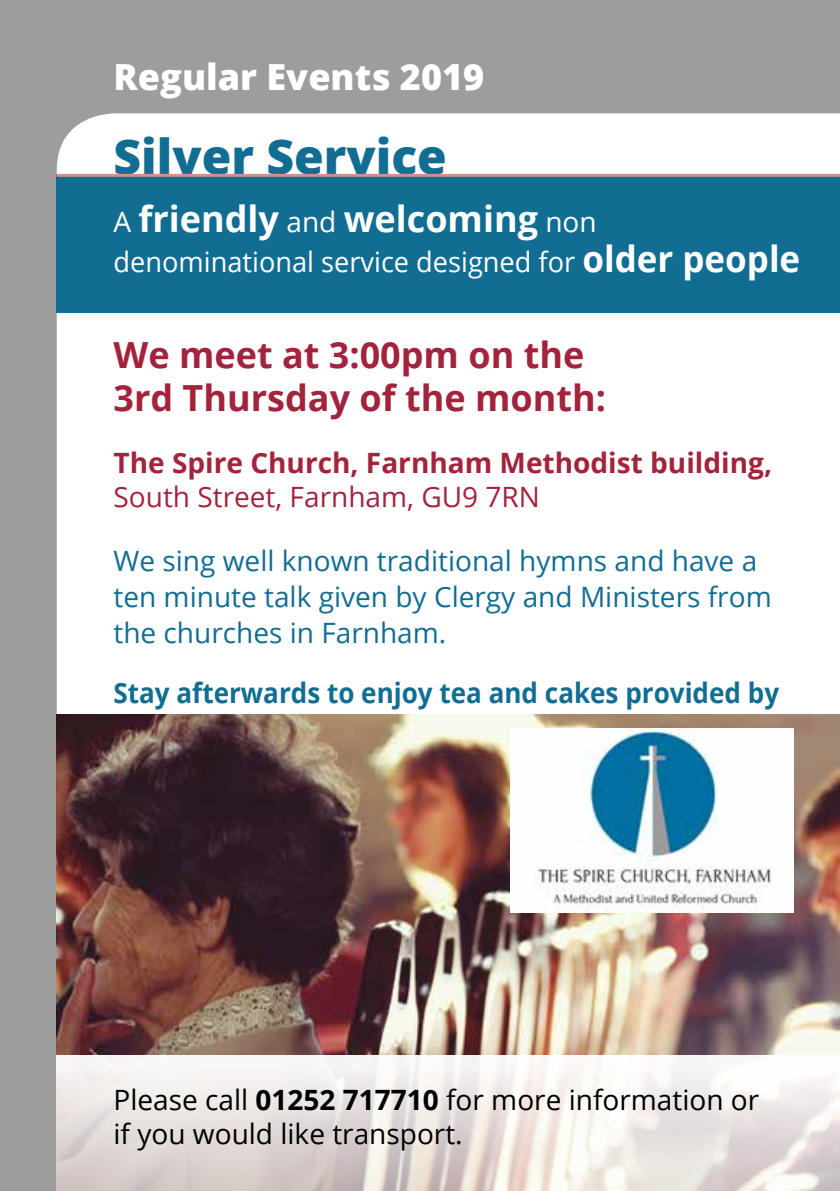
<style>
.page{position:relative;width:840px;height:1191px;background:#fff}
.page>*{position:absolute;margin:0;border:0;box-sizing:border-box;transform-origin:0 0}
.t1{font:800 48px "Open Sans";color:#126d93}
.t2{font:700 36px/43.2px "Open Sans";color:#a4233c}
.t3{font:700 36px "Open Sans";color:#fff}
.t4{font:800 36px "Open Sans";color:#fff}
.t5{font:28px/36px "Open Sans";color:#126d93}
.t6{font:28px/33.6px "Open Sans";color:#000}
.t7{font:28px "Open Sans";color:#fff}
.t8{font:700 28px "Open Sans";color:#126d93;scale:.93 1}
.t9{font:700 28px "Open Sans";color:#a4233c}
.t10{font:28px "Open Sans";color:#a4233c}
.s1{font-weight:400;font-size:28px}
.s2{font-weight:700;font-size:36px}
.s3{font-weight:700}
</style>
<div class="page">
<div style="left:0;top:0;width:839px;height:1191px;background:#9d9d9c"></div>
<div style="left:57px;top:113px;width:782px;height:601px;background:#fff"></div>
<div style="left:57px;top:175px;width:782px;height:138px;background:#126d93"></div>
<img style="left:57px;top:714px;width:782px;height:341px">
<svg style="left:57px;top:1055px;width:782px;height:136px"></svg>
<hr style="left:57px;top:174px;width:782px;height:3px;background:#cf908f">
<img style="left:510px;top:729px;width:283px;height:184px">
<p class="t4" style="left:113px;top:50px;width:372px">Regular Events 2019</p>
<h1 class="t1" style="left:113px;top:120px;width:335px">Silver Service</h1>
<p class="t3" style="left:113px;top:194px;width:484px"><span class="s1">A</span> friendly <span class="s1">and</span> welcoming <span class="s1">non</span></p>
<p class="t7" style="left:113px;top:243px;width:688px">denominational service designed for <span class="s2">older people</span></p>
<p class="t2" style="left:113px;top:332px;width:494px">We meet at 3:00pm on the<br>3rd Thursday of the month:</p>
<p class="t9" style="left:113px;top:443px;width:659px">The Spire Church, Farnham Methodist building,</p>
<p class="t10" style="left:113px;top:477px;width:428px">South Street, Farnham, GU9 7RN</p>
<p class="t5" style="left:113px;top:542px;width:659px">We sing well known traditional hymns and have a ten minute talk given by Clergy and Ministers from the churches in Farnham.</p>
<p class="t8" style="left:113px;top:673px;width:716px">Stay afterwards to enjoy tea and cakes provided by</p>
<p class="t6" style="left:113px;top:1082px;width:647px">Please call <span class="s3">01252 717710</span> for more information or if you would like transport.</p>
</div>
